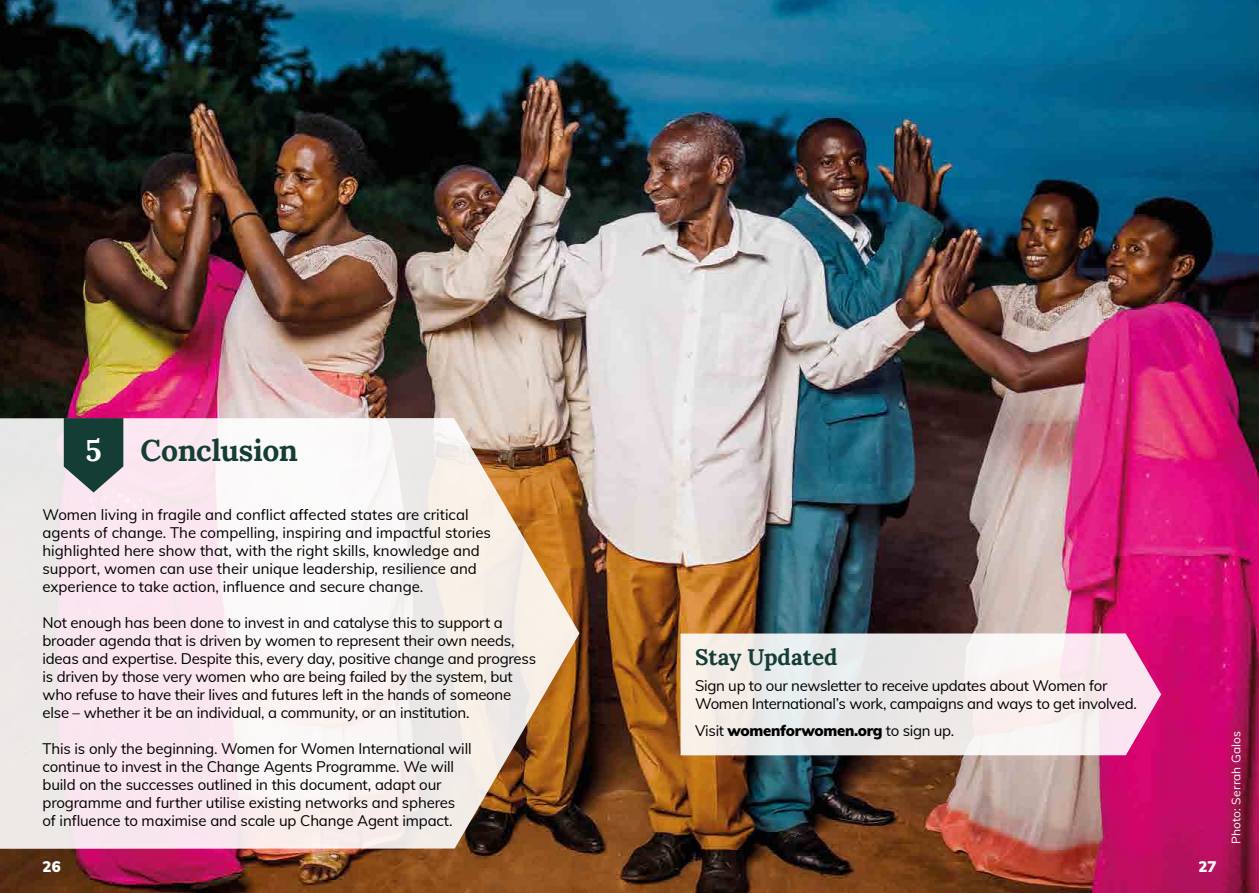
<style>
.page{position:relative;width:1259px;height:893px;background:#fff}
.page>*{position:absolute;margin:0;border:0;box-sizing:border-box;transform-origin:0 0}
.A_head{font:700 30px "Lora";letter-spacing:-.015em;color:#143d35}
.A_head-2{font:700 30px "Lora";color:#fff}
.t1{font:700 22.5px "Lora";color:#143d35}
.t2{font:15px/18px "Mulish";letter-spacing:-.01em;color:#000}
.t3{font:900 15px "Mulish";letter-spacing:-.02em;color:#000}
.t4{font:900 15px "Mulish";color:#fff}
.Credit{font:12px "Mulish";letter-spacing:.015em;color:#fff}
.s1{font-weight:400}
</style>
<div class="page">
<img style="left:0;top:0;width:1259px;height:893px">
<svg style="left:0;top:418px;width:579px;height:431px"></svg>
<svg style="left:64px;top:418px;width:59px;height:74px;background:#3a5954"></svg>
<svg style="left:680px;top:633px;width:481px;height:122px;background:#efe2e6"></svg>
<p class="A_head-2" style="left:85px;top:428px;width:18px">5</p>
<p class="A_head" style="left:140px;top:428px;width:159px">Conclusion</p>
<p class="t2" style="left:43px;top:505px;width:450px">Women living in fragile and conflict affected states are critical agents of change. The compelling, inspiring and impactful stories highlighted here show that, with the right skills, knowledge and support, women can use their unique leadership, resilience and experience to take action, influence and secure change.</p>
<p class="t2" style="left:43px;top:613px;width:495px">Not enough has been done to invest in and catalyse this to support a broader agenda that is driven by women to represent their own needs, ideas and expertise. Despite this, every day, positive change and progress is driven by those very women who are being failed by the system, but who refuse to have their lives and futures left in the hands of someone else – whether it be an individual, a community, or an institution.</p>
<p class="t2" style="left:43px;top:739px;width:430px">This is only the beginning. Women for Women International will continue to invest in the Change Agents Programme. We will build on the successes outlined in this document, adapt our programme and further utilise existing networks and spheres of influence to maximise and scale up Change Agent impact.</p>
<p class="t1" style="left:695px;top:640px;width:144px">Stay Updated</p>
<p class="t2" style="left:695px;top:676px;width:443px">Sign up to our newsletter to receive updates about Women for<br>Women International’s work, campaigns and ways to get involved.</p>
<p class="t3" style="left:695px;top:720px;width:261px"><span class="s1">Visit</span> womenforwomen.org <span class="s1">to sign up.</span></p>
<p class="t4" style="left:43px;top:855px;width:20px">26</p>
<p class="t4" style="left:1198px;top:855px;width:20px">27</p>
<p class="Credit" style="left:1227px;top:844px;width:115px;rotate:-90deg">Photo: Serrah Galos</p>
</div>
